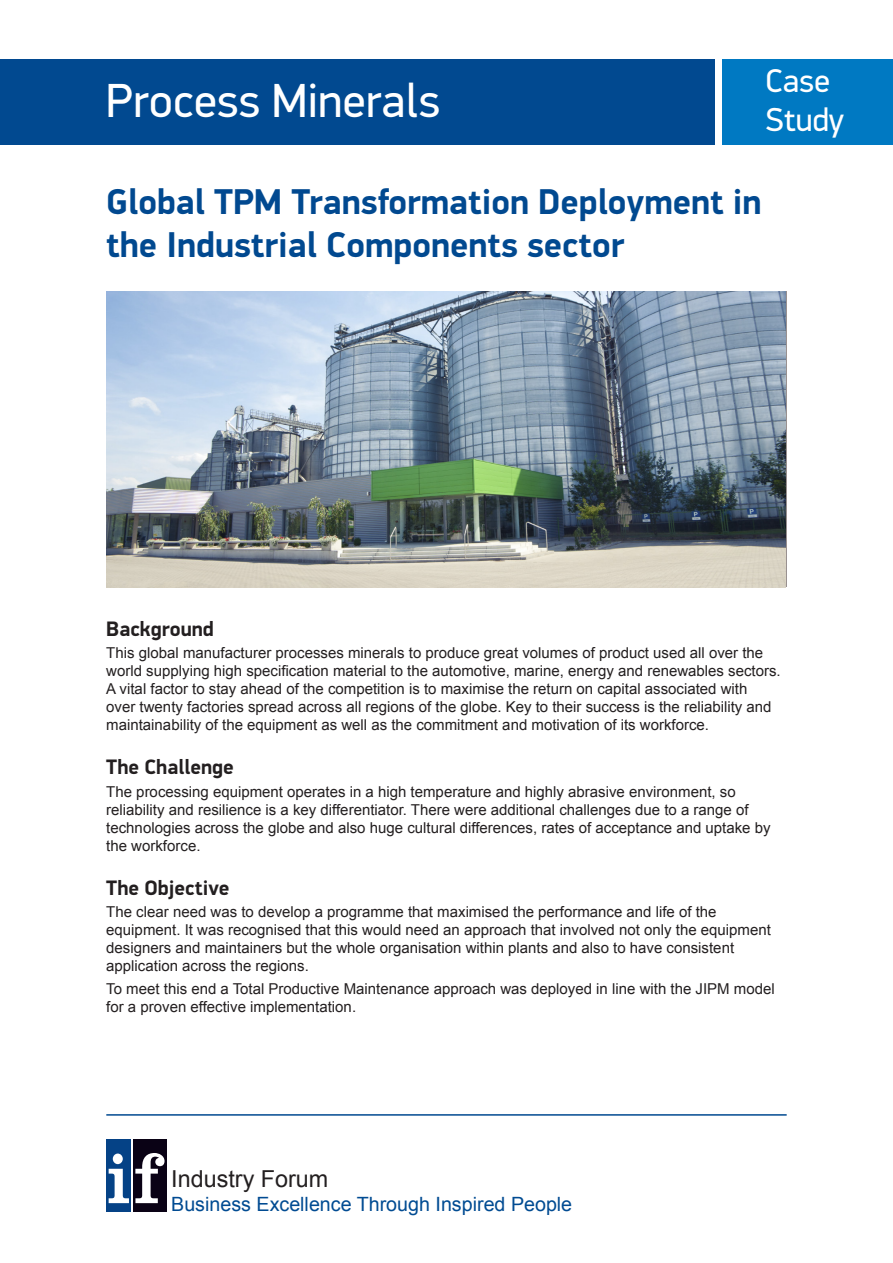
<style>
.page{position:relative;width:893px;height:1263px;background:#fff}
.page>*{position:absolute;margin:0;border:0;box-sizing:border-box;transform-origin:0 0}
.t1{font:48px "PF Din Display Pro";color:#fff}
.t2{font:700 36px/43.2px "PF Din Display Pro";color:#014990}
.t3{font:33px/39.6px "PF Din Display Pro";color:#fff}
.t4{font:23.4px "Arial";color:#231f20}
.t5{font:700 21px "PF Din Display Pro";color:#231f20}
.t6{font:19.65px "Arial";color:#014b92}
.t7{font:15px/18px "Arial";color:#231f20}
</style>
<div class="page">
<div style="left:0;top:60px;width:714px;height:85px;background:#014990"></div>
<div style="left:723px;top:60px;width:170px;height:85px;background:#0079c2"></div>
<div style="left:133px;top:1140px;width:33px;height:72px;background:#0a0215"></div>
<div style="left:106px;top:1140px;width:25px;height:72px;background:#054286"></div>
<svg style="left:109px;top:1153px;width:20px;height:50px"></svg>
<svg style="left:135px;top:1153px;width:30px;height:50px"></svg>
<hr style="left:106px;top:1114px;width:681px;height:2px;background:#014990">
<img style="left:106px;top:291px;width:679px;height:296px">
<p class="t1" style="left:106px;top:72px;width:336px">Process Minerals</p>
<p class="t3" style="left:765px;top:61px;width:80px">Case<br>Study</p>
<p class="t2" style="left:106px;top:181px;width:657px">Global TPM Transformation Deployment in the Industrial Components sector</p>
<p class="t5" style="left:106px;top:616px;width:109px">Background</p>
<p class="t7" style="left:106px;top:644px;width:676px">This global manufacturer processes minerals to produce great volumes of product used all over the world supplying high specification material to the automotive, marine, energy and renewables sectors.<br>A vital factor to stay ahead of the competition is to maximise the return on capital associated with<br>over twenty factories spread across all regions of the globe. Key to their success is the reliability and maintainability of the equipment as well as the commitment and motivation of its workforce.</p>
<p class="t5" style="left:106px;top:754px;width:129px">The Challenge</p>
<p class="t7" style="left:106px;top:782px;width:666px">The processing equipment operates in a high temperature and highly abrasive environment, so reliability and resilience is a key differentiator. There were additional challenges due to a range of technologies across the globe and also huge cultural differences, rates of acceptance and uptake by the workforce.</p>
<p class="t5" style="left:106px;top:875px;width:125px">The Objective</p>
<p class="t7" style="left:106px;top:903px;width:666px">The clear need was to develop a programme that maximised the performance and life of the equipment. It was recognised that this would need an approach that involved not only the equipment designers and maintainers but the whole organisation within plants and also to have consistent application across the regions.</p>
<p class="t7" style="left:106px;top:979px;width:670px">To meet this end a Total Productive Maintenance approach was deployed in line with the JIPM model for a proven effective implementation.</p>
<p class="t4" style="left:171px;top:1164px;width:159px">Industry Forum</p>
<p class="t6" style="left:171px;top:1191px;width:402px">Business Excellence Through Inspired People</p>
</div>
